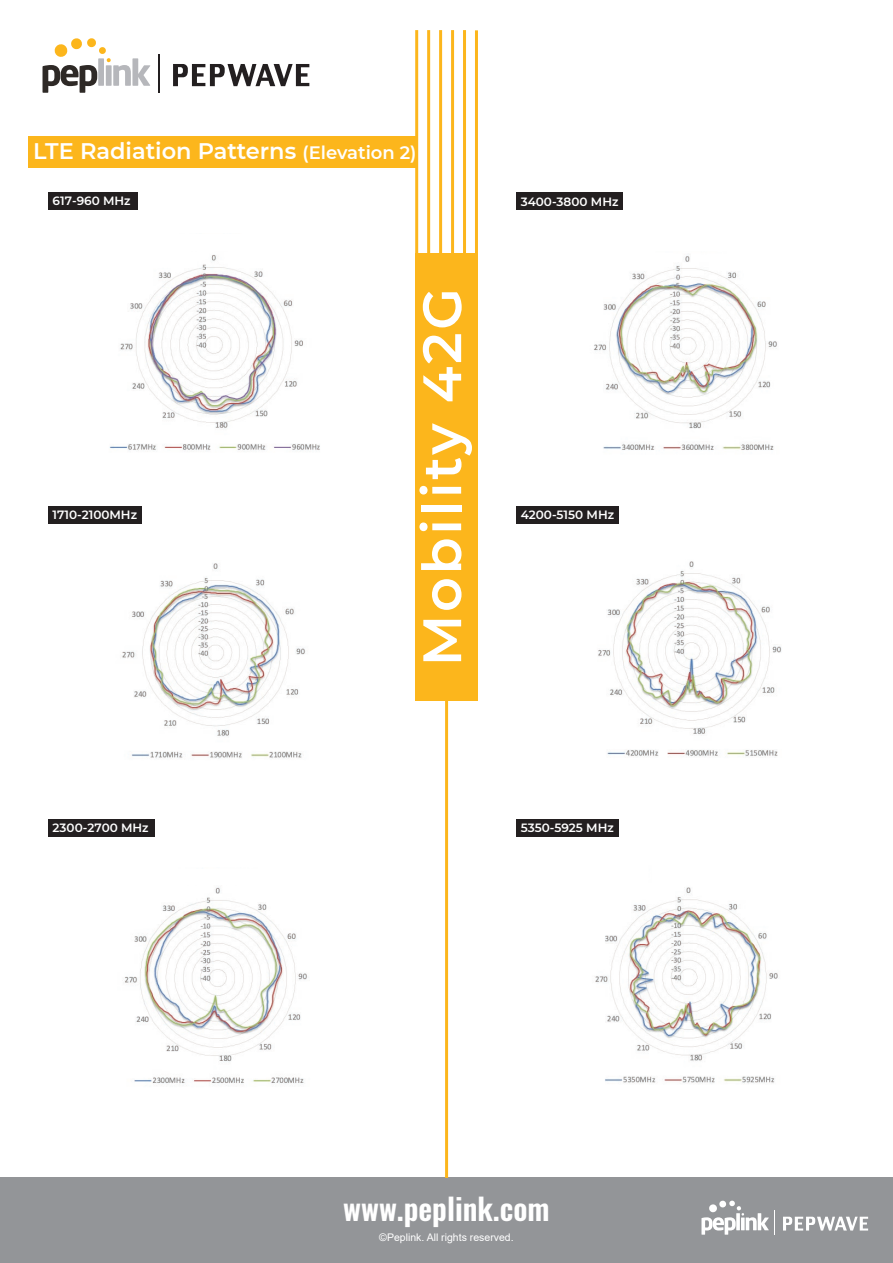
<style>
.page{position:relative;width:893px;height:1263px;background:#fff}
.page>*{position:absolute;margin:0;border:0;box-sizing:border-box;transform-origin:0 0}
.t1{font:600 54px "Montserrat";letter-spacing:.05em;color:#fff}
.t2{font:600 30px "Oswald";color:#fff}
.t3{font:600 22.5px "Montserrat";color:#fff}
.t4{font:600 12px "Montserrat";color:#fff}
.t5{font:10.5px "Arial";color:#fff}
.s1{font-size:18px}
</style>
<div class="page">
<img style="left:598px;top:561px;width:184px;height:196px">
<img style="left:122px;top:563px;width:183px;height:196px">
<img style="left:109px;top:255px;width:211px;height:196px">
<img style="left:594px;top:255px;width:183px;height:195px">
<img style="left:125px;top:887px;width:182px;height:197px">
<img style="left:595px;top:887px;width:183px;height:197px">
<div style="left:28px;top:136px;width:390px;height:32px;background:#fcb61c"></div>
<div style="left:0;top:1178px;width:893px;height:85px;background:#939598"></div>
<svg style="left:783px;top:1217px;width:85px;height:13px"></svg>
<svg style="left:701px;top:1200px;width:74px;height:35px"></svg>
<svg style="left:43px;top:38px;width:107px;height:55px"></svg>
<svg style="left:173px;top:64px;width:136px;height:22px"></svg>
<hr style="left:158px;top:54px;width:2px;height:39px;background:#231f20">
<div style="left:48px;top:193px;width:89px;height:17px;background:#231f20"></div>
<div style="left:48px;top:506px;width:94px;height:17px;background:#231f20"></div>
<div style="left:48px;top:819px;width:106px;height:17px;background:#231f20"></div>
<div style="left:517px;top:193px;width:106px;height:17px;background:#231f20"></div>
<div style="left:517px;top:506px;width:102px;height:17px;background:#231f20"></div>
<div style="left:517px;top:819px;width:102px;height:17px;background:#231f20"></div>
<hr style="left:415px;top:30px;width:3px;height:224px;background:#fcb61c">
<hr style="left:427px;top:30px;width:3px;height:224px;background:#fcb61c">
<hr style="left:439px;top:30px;width:3px;height:224px;background:#fcb61c">
<hr style="left:451px;top:30px;width:3px;height:224px;background:#fcb61c">
<hr style="left:463px;top:30px;width:3px;height:224px;background:#fcb61c">
<hr style="left:475px;top:30px;width:3px;height:224px;background:#fcb61c">
<div style="left:415px;top:254px;width:63px;height:447px;background:#fcb61c"></div>
<hr style="left:445px;top:701px;width:3px;height:477px;background:#fcb61c">
<h3 class="t3" style="left:33px;top:135px;width:385px">LTE Radiation Patterns <span class="s1">(Elevation 2)</span></h3>
<p class="t4" style="left:53px;top:192px;width:80px">617-960 MHz</p>
<p class="t4" style="left:53px;top:506px;width:86px">1710-2100MHz</p>
<h1 class="t1" style="left:404px;top:666px;width:380px;rotate:-90deg">Mobility 42G</h1>
<p class="t4" style="left:521px;top:193px;width:99px">3400-3800 MHz</p>
<p class="t4" style="left:521px;top:506px;width:95px">4200-5150 MHz</p>
<p class="t4" style="left:53px;top:819px;width:98px">2300-2700 MHz</p>
<p class="t4" style="left:521px;top:819px;width:95px">5350-5925 MHz</p>
<h2 class="t2" style="left:343px;top:1188px;width:208px">www.peplink.com</h2>
<p class="t5" style="left:379px;top:1230px;width:136px">©Peplink. All rights reserved.</p>
</div>
